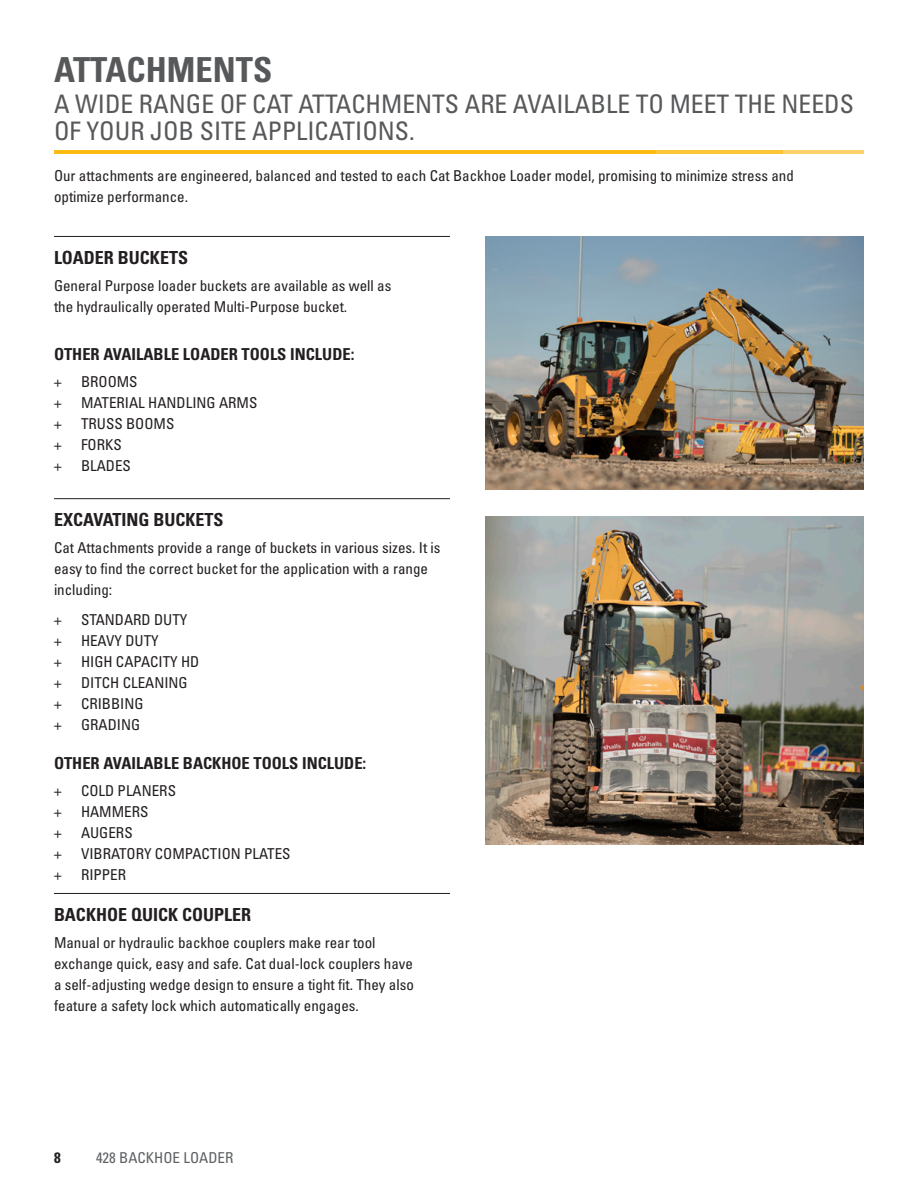
<style>
.page{position:relative;width:918px;height:1188px;background:#fff}
.page>*{position:absolute;margin:0;border:0;box-sizing:border-box;transform-origin:0 0}
.t1{font:34.5px "Univers LTCYR 67 Bold Cond";color:#57585a}
.t2{font:condensed 25.5px/27px "Univers LTCYR 57";color:#57585a}
.t3{font:18px "Univers LTCYR 67 Bold Cond";color:#231f20}
.t4{font:16.5px "Univers LTCYR 67 Bold Cond";color:#231f20}
.t5{font:condensed 15px/21px "Univers LTCYR 57";color:#231f20}
.t6{font:condensed 15px "Univers LTCYR 57";color:#5d6163}
.t7{font:15px "Univers LTCYR 67 Bold Cond";color:#231f20}
</style>
<div class="page">
<img style="left:485px;top:236px;width:379px;height:254px">
<hr style="left:54px;top:236px;width:396px;height:1px;background:#231f20">
<hr style="left:54px;top:498px;width:396px;height:1px;background:#231f20">
<hr style="left:54px;top:893px;width:396px;height:1px;background:#231f20">
<img style="left:485px;top:517px;width:379px;height:327px">
<hr style="left:54px;top:150px;width:601px;height:4px;background:#fcba13">
<hr style="left:654px;top:150px;width:128px;height:4px;background:#fcc437">
<hr style="left:782px;top:150px;width:82px;height:4px;background:#fdd266">
<h1 class="t1" style="left:54px;top:48px;width:220px">ATTACHMENTS</h1>
<h2 class="t2" style="left:54px;top:89px;width:801px">A WIDE RANGE OF CAT ATTACHMENTS ARE AVAILABLE TO MEET THE NEEDS<br>OF YOUR JOB SITE APPLICATIONS.</h2>
<p class="t5" style="left:54px;top:165px;width:741px">Our attachments are engineered, balanced and tested to each Cat Backhoe Loader model, promising to minimize stress and optimize performance.</p>
<p class="t3" style="left:54px;top:246px;width:136px">LOADER BUCKETS</p>
<p class="t5" style="left:54px;top:274px;width:339px">General Purpose loader buckets are available as well as the hydraulically operated Multi-Purpose bucket.</p>
<p class="t4" style="left:54px;top:344px;width:302px">OTHER AVAILABLE LOADER TOOLS INCLUDE:</p>
<p class="t5" style="left:54px;top:371px;width:9px">+</p>
<p class="t5" style="left:81px;top:371px;width:58px">BROOMS</p>
<p class="t5" style="left:54px;top:392px;width:9px">+</p>
<p class="t5" style="left:81px;top:392px;width:178px">MATERIAL HANDLING ARMS</p>
<p class="t5" style="left:54px;top:413px;width:9px">+</p>
<p class="t5" style="left:81px;top:413px;width:95px">TRUSS BOOMS</p>
<p class="t5" style="left:54px;top:434px;width:9px">+</p>
<p class="t5" style="left:81px;top:434px;width:42px">FORKS</p>
<p class="t5" style="left:54px;top:455px;width:9px">+</p>
<p class="t5" style="left:81px;top:455px;width:51px">BLADES</p>
<p class="t3" style="left:54px;top:508px;width:171px">EXCAVATING BUCKETS</p>
<p class="t5" style="left:54px;top:537px;width:388px">Cat Attachments provide a range of buckets in various sizes. It is easy to find the correct bucket for the application with a range including:</p>
<p class="t5" style="left:54px;top:609px;width:9px">+</p>
<p class="t5" style="left:81px;top:609px;width:108px">STANDARD DUTY</p>
<p class="t5" style="left:54px;top:630px;width:9px">+</p>
<p class="t5" style="left:81px;top:630px;width:79px">HEAVY DUTY</p>
<p class="t5" style="left:54px;top:651px;width:9px">+</p>
<p class="t5" style="left:81px;top:651px;width:120px">HIGH CAPACITY HD</p>
<p class="t5" style="left:54px;top:672px;width:9px">+</p>
<p class="t5" style="left:81px;top:672px;width:108px">DITCH CLEANING</p>
<p class="t5" style="left:54px;top:693px;width:9px">+</p>
<p class="t5" style="left:81px;top:693px;width:64px">CRIBBING</p>
<p class="t5" style="left:54px;top:714px;width:9px">+</p>
<p class="t5" style="left:81px;top:714px;width:61px">GRADING</p>
<p class="t4" style="left:54px;top:753px;width:314px">OTHER AVAILABLE BACKHOE TOOLS INCLUDE:</p>
<p class="t5" style="left:54px;top:779px;width:9px">+</p>
<p class="t5" style="left:81px;top:779px;width:97px">COLD PLANERS</p>
<p class="t5" style="left:54px;top:800px;width:9px">+</p>
<p class="t5" style="left:81px;top:800px;width:69px">HAMMERS</p>
<p class="t5" style="left:54px;top:821px;width:9px">+</p>
<p class="t5" style="left:81px;top:821px;width:53px">AUGERS</p>
<p class="t5" style="left:54px;top:842px;width:9px">+</p>
<p class="t5" style="left:81px;top:842px;width:211px">VIBRATORY COMPACTION PLATES</p>
<p class="t5" style="left:54px;top:863px;width:9px">+</p>
<p class="t5" style="left:81px;top:863px;width:47px">RIPPER</p>
<p class="t3" style="left:54px;top:903px;width:199px">BACKHOE QUICK COUPLER</p>
<p class="t5" style="left:54px;top:931px;width:361px">Manual or hydraulic backhoe couplers make rear tool exchange quick, easy and safe. Cat dual-lock couplers have a self-adjusting wedge design to ensure a tight fit. They also feature a safety lock which automatically engages.</p>
<p class="t7" style="left:54px;top:1148px;width:8px">8</p>
<p class="t6" style="left:96px;top:1148px;width:139px">428 BACKHOE LOADER</p>
</div>
